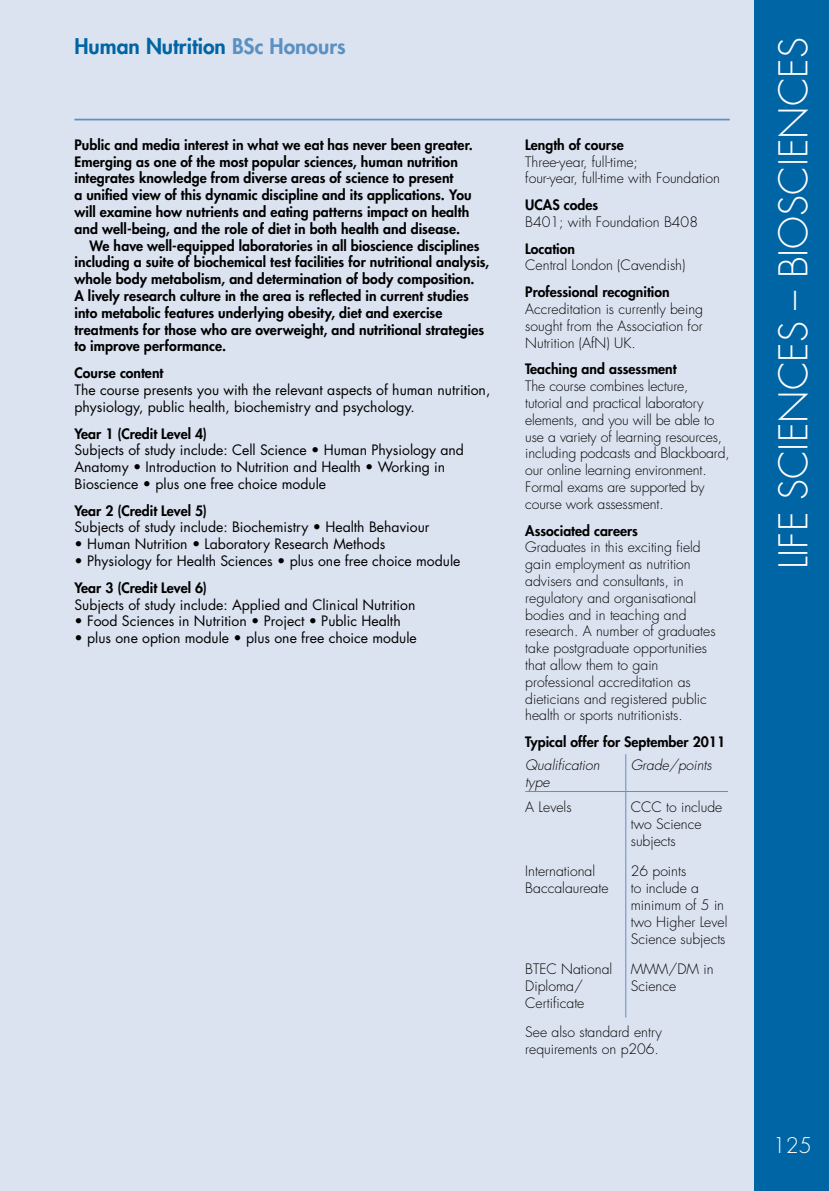
<style>
.page{position:relative;width:829px;height:1191px;background:#fff}
.page>*{position:absolute;margin:0;border:0;box-sizing:border-box;transform-origin:0 0}
.t1{font:300 38.5px "Futura";color:#fff}
.t2{font:800 21px "Futura";color:#0065a4}
.t3{font:300 21px "Futura";color:#fff}
.t4{font:300 14px/16.8px "Futura";color:#000}
.t5{font:800 14px "Futura";letter-spacing:.005em;color:#000}
.t6{font:14px/16.8px "Futura";color:#000}
.t7{font:italic 300 14px/16.8px "Futura";color:#000}
.s1{color:#5b91c2}
</style>
<div class="page">
<div style="left:0;top:0;width:810px;height:1191px;background:#dce3f0"></div>
<div style="left:754px;top:0;width:74px;height:1191px;background:#0065a4"></div>
<hr style="left:74px;top:119px;width:655px;height:1px;background:#5b91c2">
<hr style="left:625px;top:754px;width:1px;height:37px;background:#5b91c2">
<hr style="left:525px;top:791px;width:100px;height:1px;background:#5b91c2">
<hr style="left:625px;top:791px;width:103px;height:1px;background:#5b91c2">
<hr style="left:625px;top:792px;width:1px;height:63px;background:#5b91c2">
<hr style="left:625px;top:855px;width:1px;height:98px;background:#5b91c2">
<hr style="left:625px;top:953px;width:1px;height:64px;background:#5b91c2">
<h2 class="t2" style="left:74px;top:33px;width:273px">Human Nutrition <span class="s1">BSc Honours</span></h2>
<p class="t5" style="left:74px;top:136px;width:400px">Public and media interest in what we eat has never been greater.</p>
<p class="t5" style="left:74px;top:152px;width:385px">Emerging as one of the most popular sciences, human nutrition</p>
<p class="t5" style="left:74px;top:169px;width:380px">integrates knowledge from diverse areas of science to present</p>
<p class="t5" style="left:74px;top:186px;width:398px">a unified view of this dynamic discipline and its applications. You</p>
<p class="t5" style="left:74px;top:203px;width:396px">will examine how nutrients and eating patterns impact on health</p>
<p class="t5" style="left:74px;top:220px;width:387px">and well-being, and the role of diet in both health and disease.</p>
<p class="t5" style="left:89px;top:236px;width:391px">We have well-equipped laboratories in all bioscience disciplines</p>
<p class="t5" style="left:74px;top:253px;width:416px">including a suite of biochemical test facilities for nutritional analysis,</p>
<p class="t5" style="left:74px;top:270px;width:401px">whole body metabolism, and determination of body composition.</p>
<p class="t5" style="left:74px;top:287px;width:396px">A lively research culture in the area is reflected in current studies</p>
<p class="t5" style="left:74px;top:304px;width:369px">into metabolic features underlying obesity, diet and exercise</p>
<p class="t5" style="left:74px;top:320px;width:411px">treatments for those who are overweight, and nutritional strategies</p>
<p class="t5" style="left:74px;top:337px;width:153px">to improve performance.</p>
<p class="t5" style="left:74px;top:364px;width:90px">Course content</p>
<p class="t6" style="left:74px;top:381px;width:417px">The course presents you with the relevant aspects of human nutrition, physiology, public health, biochemistry and psychology.</p>
<p class="t5" style="left:74px;top:424px;width:134px">Year 1 (Credit Level 4)</p>
<p class="t6" style="left:74px;top:442px;width:391px">Subjects of study include: Cell Science • Human Physiology and<br>Anatomy • Introduction to Nutrition and Health • Working in<br>Bioscience • plus one free choice module</p>
<p class="t5" style="left:74px;top:501px;width:134px">Year 2 (Credit Level 5)</p>
<p class="t6" style="left:74px;top:519px;width:356px">Subjects of study include: Biochemistry • Health Behaviour</p>
<p class="t6" style="left:74px;top:536px;width:312px">• Human Nutrition • Laboratory Research Methods</p>
<p class="t6" style="left:74px;top:552px;width:387px">• Physiology for Health Sciences • plus one free choice module</p>
<p class="t5" style="left:74px;top:579px;width:134px">Year 3 (Credit Level 6)</p>
<p class="t6" style="left:74px;top:596px;width:342px">Subjects of study include: Applied and Clinical Nutrition</p>
<p class="t6" style="left:74px;top:613px;width:328px">• Food Sciences in Nutrition • Project • Public Health</p>
<p class="t6" style="left:74px;top:630px;width:344px">• plus one option module • plus one free choice module</p>
<p class="t5" style="left:525px;top:136px;width:100px">Length of course</p>
<p class="t4" style="left:525px;top:153px;width:196px">Three-year, full-time;<br>four-year, full-time with Foundation</p>
<p class="t5" style="left:525px;top:196px;width:74px">UCAS codes</p>
<p class="t4" style="left:525px;top:214px;width:174px">B401; with Foundation B408</p>
<p class="t5" style="left:525px;top:240px;width:51px">Location</p>
<p class="t4" style="left:525px;top:257px;width:162px">Central London (Cavendish)</p>
<p class="t5" style="left:525px;top:283px;width:146px">Professional recognition</p>
<p class="t4" style="left:525px;top:301px;width:179px;text-align:justify">Accreditation is currently being sought from the Association for N utrition (AfN ) UK.</p>
<p class="t5" style="left:525px;top:360px;width:153px">Teaching and assessment</p>
<p class="t4" style="left:525px;top:378px;width:206px">The course combines lecture,<br>tutorial and practical laboratory elements, and you will be able to use a variety of learning resources, including podcasts and Blackboard, our online learning environment.<br>Formal exams are supported by course work assessment.</p>
<p class="t5" style="left:525px;top:521px;width:114px">Associated careers</p>
<p class="t4" style="left:525px;top:539px;width:192px">Graduates in this exciting field gain employment as nutrition advisers and consultants, in regulatory and organisational bodies and in teaching and research. A number of graduates take postgraduate opportunities that allow them to gain professional accreditation as dieticians and registered public health or sports nutritionists.</p>
<p class="t5" style="left:525px;top:733px;width:201px">Typical offer for September 2011</p>
<p class="t7" style="left:525px;top:756px;width:76px">Qualification type</p>
<p class="t7" style="left:630px;top:756px;width:83px">Grade/points</p>
<p class="t4" style="left:525px;top:799px;width:48px">A Levels</p>
<p class="t4" style="left:630px;top:799px;width:11px">CCC</p>
<p class="t4" style="left:630px;top:799px;width:93px;text-indent:35px">to include two Science subjects</p>
<p class="t4" style="left:525px;top:863px;width:85px">International<br>Baccalaureate</p>
<p class="t4" style="left:630px;top:863px;width:98px">26 points<br>to include a minimum of 5 in two H igher Level<br>Science subjects</p>
<p class="t4" style="left:525px;top:961px;width:9px">BTEC</p>
<p class="t4" style="left:525px;top:961px;width:88px;text-indent:36px">National<br>Diploma/<br>Certificate</p>
<p class="t4" style="left:630px;top:961px;width:14px">MMM</p>
<p class="t4" style="left:630px;top:961px;width:84px;text-indent:38px">/DM in<br>Science</p>
<p class="t4" style="left:525px;top:1024px;width:138px">See also standard entry requirements on p206.</p>
<h1 class="t1" style="left:769px;top:569px;width:529px;rotate:-90deg">LIFE SCIENCES – BIOSCIENCES</h1>
<h2 class="t3" style="left:772px;top:1132px;width:41px">125</h2>
</div>
